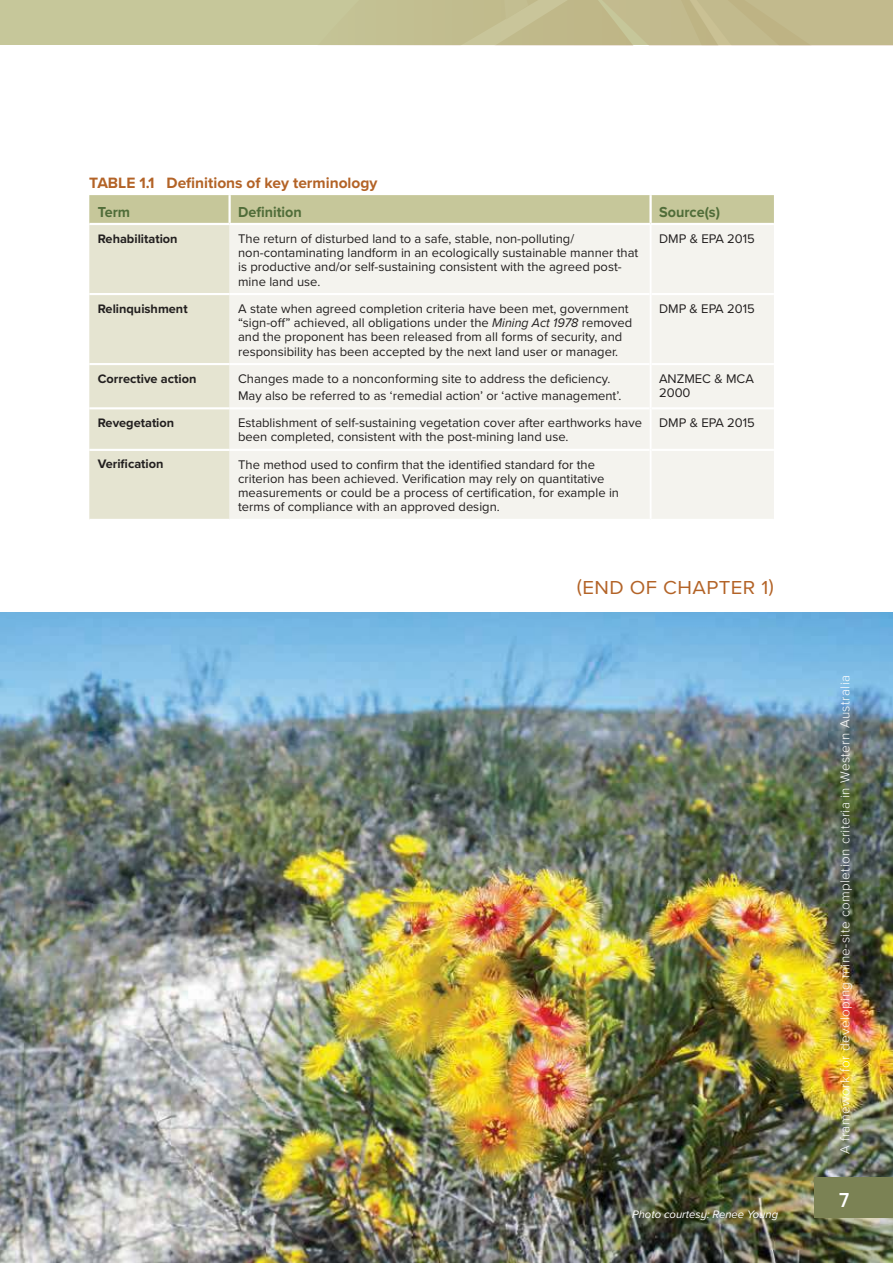
<style>
.page{position:relative;width:893px;height:1263px;background:#fff}
.page>*{position:absolute;margin:0;border:0;box-sizing:border-box;transform-origin:0 0}
.t1{font:600 21px "Proxima Nova A";color:#fff;scale:.9 1}
.t2{font:19.5px "Proxima Nova";letter-spacing:.02em;color:#b36327;scale:1.05 1}
.t3{font:700 15.6px "Proxima Nova";color:#b36327}
.t4{font:700 15px "Proxima Nova";color:#506d39;scale:.96 1}
.t5{font:300 13.5px "Proxima Nova";letter-spacing:.03em;color:#fff}
.t6{font:12.9px/14.2px "Proxima Nova";color:#221f1f}
.t7{font:700 12.75px "Proxima Nova";color:#221f1f}
.t8{font:italic 11.25px "Proxima Nova A";color:#fff}
.s1{font-family:"Proxima Nova A";font-style:italic}
</style>
<div class="page">
<div style="left:0;top:0;width:893px;height:45px;background:#c6c79a"></div>
<svg style="left:432px;top:0;width:461px;height:45px"></svg>
<img style="left:0;top:612px;width:893px;height:651px">
<div style="left:814px;top:1178px;width:79px;height:40px;background:#7b8254"></div>
<svg style="left:89px;top:195px;width:685px;height:324px;background:#dbdbc0"></svg>
<div style="left:230px;top:225px;width:544px;height:294px;background:#f4f3ee"></div>
<hr style="left:89px;top:293px;width:141px;height:2px;background:#fff">
<hr style="left:230px;top:293px;width:420px;height:2px;background:#fff">
<hr style="left:651px;top:293px;width:123px;height:2px;background:#fff">
<hr style="left:89px;top:363px;width:141px;height:2px;background:#fff">
<hr style="left:230px;top:363px;width:420px;height:2px;background:#fff">
<hr style="left:651px;top:363px;width:123px;height:2px;background:#fff">
<hr style="left:89px;top:407px;width:141px;height:2px;background:#fff">
<hr style="left:230px;top:407px;width:420px;height:2px;background:#fff">
<hr style="left:651px;top:407px;width:123px;height:2px;background:#fff">
<hr style="left:89px;top:449px;width:141px;height:2px;background:#fff">
<hr style="left:230px;top:449px;width:420px;height:2px;background:#fff">
<hr style="left:651px;top:449px;width:123px;height:2px;background:#fff">
<hr style="left:89px;top:223px;width:141px;height:2px;background:#fff">
<hr style="left:230px;top:223px;width:421px;height:2px;background:#fff">
<hr style="left:651px;top:223px;width:123px;height:2px;background:#fff">
<hr style="left:228px;top:195px;width:3px;height:28px;background:#fff">
<hr style="left:650px;top:225px;width:1px;height:69px;background:#fff">
<hr style="left:650px;top:294px;width:1px;height:70px;background:#fff">
<hr style="left:650px;top:364px;width:1px;height:44px;background:#fff">
<hr style="left:650px;top:408px;width:1px;height:42px;background:#fff">
<hr style="left:650px;top:450px;width:1px;height:69px;background:#fff">
<hr style="left:649px;top:195px;width:3px;height:28px;background:#fff">
<p class="t3" style="left:89px;top:176px;width:290px">TABLE 1.1 Definitions of key terminology</p>
<p class="t4" style="left:98px;top:206px;width:35px">Term</p>
<p class="t4" style="left:238px;top:206px;width:68px">Definition</p>
<p class="t4" style="left:659px;top:206px;width:65px">Source(s)</p>
<p class="t7" style="left:98px;top:233px;width:81px">Rehabilitation</p>
<p class="t6" style="left:238px;top:232px;width:402px">The return of disturbed land to a safe, stable, non-polluting/ non-contaminating landform in an ecologically sustainable manner that is productive and/or self-sustaining consistent with the agreed post&shy;mine land use.</p>
<p class="t6" style="left:659px;top:232px;width:97px">DMP &amp; EPA 2015</p>
<p class="t7" style="left:98px;top:303px;width:91px">Relinquishment</p>
<p class="t6" style="left:238px;top:302px;width:396px">A state when agreed completion criteria have been met, government “sign-off” achieved, all obligations under the <span class="s1">Mining Act 1978</span> removed and the proponent has been released from all forms of security, and responsibility has been accepted by the next land user or manager.</p>
<p class="t6" style="left:659px;top:302px;width:97px">DMP &amp; EPA 2015</p>
<p class="t7" style="left:98px;top:373px;width:100px">Corrective action</p>
<p class="t6" style="left:238px;top:371px;width:385px;line-height:17px">Changes made to a nonconforming site to address the deficiency.<br>May also be referred to as ‘remedial action’ or ‘active management’.</p>
<p class="t6" style="left:659px;top:372px;width:96px">ANZMEC &amp; MCA<br>2000</p>
<p class="t7" style="left:98px;top:417px;width:78px">Revegetation</p>
<p class="t6" style="left:238px;top:416px;width:405px">Establishment of self-sustaining vegetation cover after earthworks have been completed, consistent with the post-mining land use.</p>
<p class="t6" style="left:659px;top:416px;width:97px">DMP &amp; EPA 2015</p>
<p class="t7" style="left:98px;top:459px;width:67px">Verification</p>
<p class="t6" style="left:238px;top:458px;width:382px">The method used to confirm that the identified standard for the criterion has been achieved. Verification may rely on quantitative measurements or could be a process of certification, for example in terms of compliance with an approved design.</p>
<h2 class="t2" style="left:577px;top:579px;width:189px">(END OF CHAPTER 1)</h2>
<p class="t8" style="left:632px;top:1209px;width:148px">Photo courtesy: Renee Young</p>
<p class="t5" style="left:839px;top:1154px;width:481px;rotate:-90deg">A framework for developing mine-site completion criteria in Western Australia</p>
<h1 class="t1" style="left:839px;top:1191px;width:13px">7</h1>
</div>
